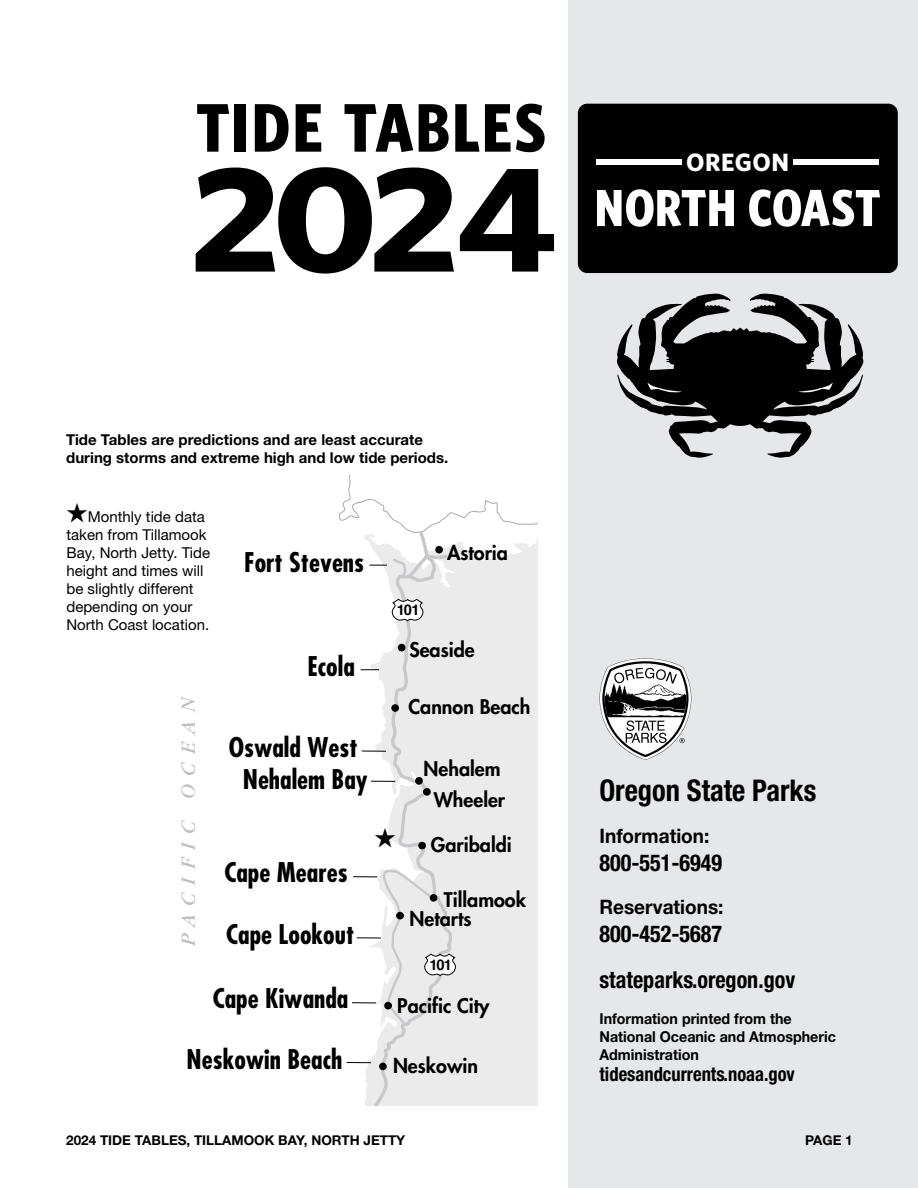
<style>
.page{position:relative;width:918px;height:1188px;background:#fff}
.page>*{position:absolute;margin:0;border:0;box-sizing:border-box;transform-origin:0 0}
.t1{font:700 151.5px "Whitney";color:#000;scale:1.1 1}
.t2{font:700 68.85px "Whitney Condensed";letter-spacing:.035em;color:#000}
.t3{font:700 52.2px "Whitney Condensed";letter-spacing:.005em;color:#fff}
.t4{font:700 condensed 30px "Helvetica Neue";color:#000;scale:.95 1}
.t5{font:700 condensed 26.4px/32px "Futura";color:#000;text-align:center}
.t6{font:700 25.05px "Whitney";letter-spacing:.02em;color:#fff}
.t7{font:700 condensed 23.25px/45.9px "Helvetica Neue";color:#000;scale:.95 1}
.t8{font:italic 21px "Garamond";color:#bcbec0}
.t9{font:700 19.95px "Helvetica Neue";color:#000;scale:.95 1}
.t10{font:800 19.65px/31px "Futura";color:#000;text-align:center}
.t11{font:700 condensed 19.5px "Helvetica Neue";color:#000;scale:.95 1}
.t12{font:15px/18px "Helvetica Neue";color:#000}
.t13{font:700 15px/18px "Helvetica Neue";color:#000}
.t14{font:700 15px/18px "Helvetica Neue";color:#000;scale:.95 1}
.t15{font:700 14.7px "Helvetica";letter-spacing:-.06em;color:#000}
.t16{font:700 13.5px "Helvetica Neue";color:#000}
</style>
<div class="page">
<div style="left:568px;top:0;width:350px;height:1188px;background:#e6e7e8"></div>
<svg style="left:600px;top:658px;width:91px;height:102px"></svg>
<div style="left:578px;top:104px;width:320px;height:169px;background:#000;border-radius:9px"></div>
<div style="left:597px;top:159px;width:85px;height:5px;background:#fff"></div>
<div style="left:794px;top:159px;width:85px;height:5px;background:#fff"></div>
<svg style="left:616px;top:293px;width:248px;height:165px"></svg>
<svg style="left:339px;top:475px;width:198px;height:631px"></svg>
<h2 class="t2" style="left:196px;top:88px;width:351px">TIDE TABLES</h2>
<h1 class="t1" style="left:189px;top:127px;width:336px">2024</h1>
<h3 class="t6" style="left:686px;top:147px;width:105px">OREGON</h3>
<h3 class="t3" style="left:595px;top:178px;width:287px">NORTH COAST</h3>
<p class="t13" style="left:66px;top:431px;width:384px">Tide Tables are predictions and are least accurate during storms and extreme high and low tide periods.</p>
<p class="t12" style="left:66px;top:507px;width:145px;text-indent:21px">Monthly tide data taken from Tillamook<br>Bay, North Jetty. Tide height and times will be slightly different depending on your<br>North Coast location.</p>
<h3 class="t5" style="left:244px;top:546px;width:121px">Fort Stevens</h3>
<h3 class="t5" style="left:308px;top:650px;width:49px">Ecola</h3>
<h3 class="t8" style="left:178px;top:946px;width:252px;rotate:-90deg">PACIFIC OCEAN</h3>
<h3 class="t5" style="left:229px;top:731px;width:141px">Oswald West<br>Nehalem Bay</h3>
<h3 class="t5" style="left:224px;top:856px;width:125px">Cape Meares</h3>
<h3 class="t5" style="left:226px;top:918px;width:129px">Cape Lookout</h3>
<h3 class="t5" style="left:213px;top:982px;width:137px">Cape Kiwanda</h3>
<h3 class="t5" style="left:187px;top:1043px;width:157px">Neskowin Beach</h3>
<p class="t15" style="left:397px;top:598px;width:24px">101</p>
<h3 class="t10" style="left:447px;top:537px;width:62px">Astoria</h3>
<h3 class="t10" style="left:409px;top:634px;width:67px">Seaside</h3>
<h3 class="t10" style="left:408px;top:690px;width:124px">Cannon Beach</h3>
<h3 class="t10" style="left:424px;top:753px;width:83px">Nehalem<br>Wheeler</h3>
<h3 class="t10" style="left:431px;top:829px;width:82px">Garibaldi</h3>
<h3 class="t10" style="left:444px;top:884px;width:84px">Tillamook</h3>
<h3 class="t10" style="left:410px;top:903px;width:64px">Netarts</h3>
<p class="t15" style="left:429px;top:953px;width:24px">101</p>
<h3 class="t10" style="left:397px;top:990px;width:94px">Pacific City</h3>
<h3 class="t10" style="left:393px;top:1049px;width:86px">Neskowin</h3>
<h3 class="t4" style="left:600px;top:772px;width:230px">Oregon State Parks</h3>
<h3 class="t9" style="left:600px;top:823px;width:117px">Information:</h3>
<h3 class="t7" style="left:600px;top:839px;width:131px">800-551-6949</h3>
<h3 class="t9" style="left:600px;top:894px;width:132px">Reservations:</h3>
<h3 class="t7" style="left:600px;top:910px;width:207px">800-452-5687 stateparks.oregon.gov</h3>
<p class="t14" style="left:600px;top:1009px;width:250px">Information printed from the<br>National Oceanic and Atmospheric<br>Administration</p>
<h3 class="t11" style="left:600px;top:1062px;width:207px">tidesandcurrents.noaa.gov</h3>
<p class="t16" style="left:66px;top:1132px;width:340px">2024 TIDE TABLES, TILLAMOOK BAY, NORTH JETTY</p>
<p class="t16" style="left:805px;top:1132px;width:49px">PAGE 1</p>
</div>
